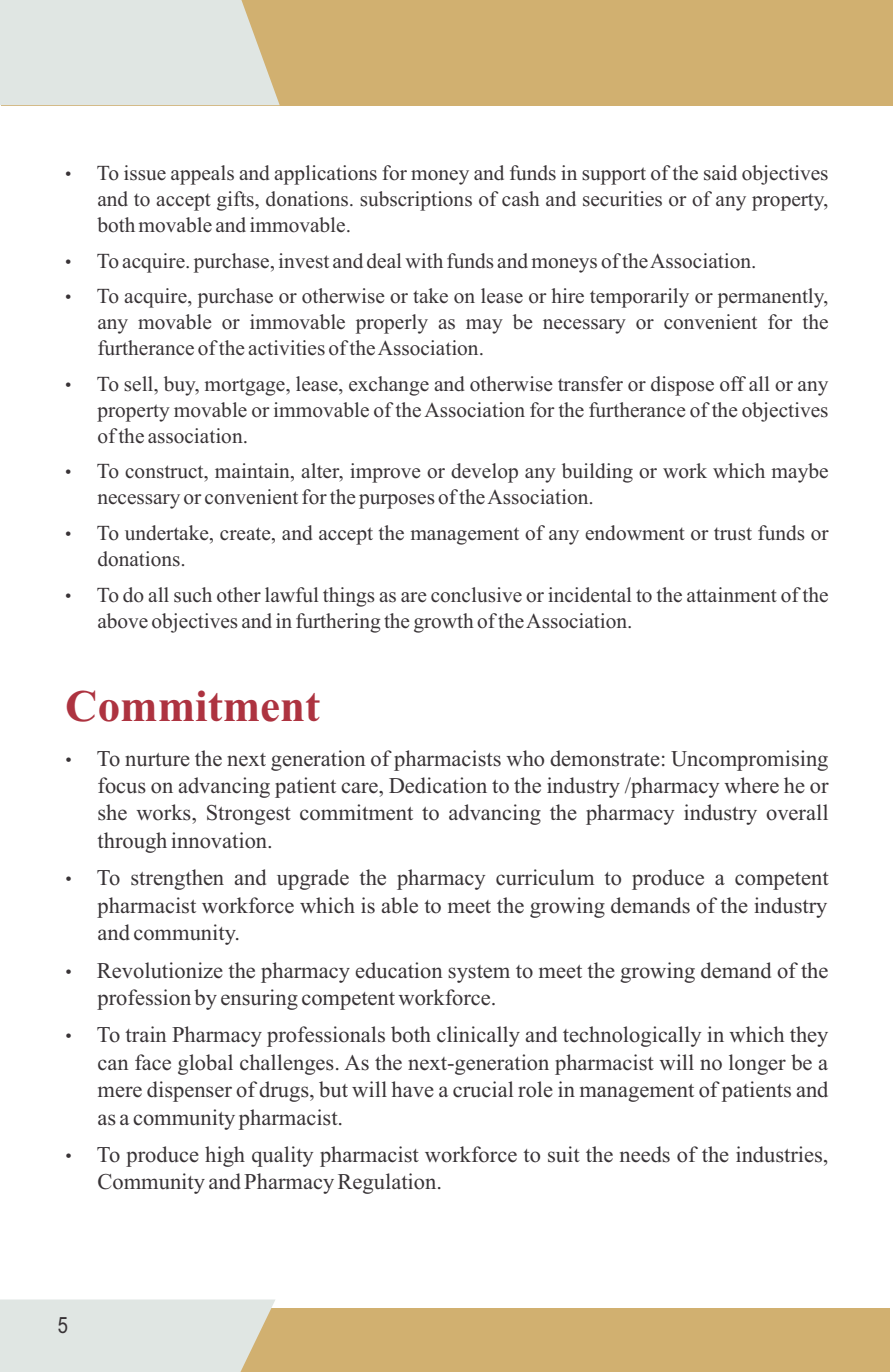
<style>
.page{position:relative;width:893px;height:1372px;background:#fff}
.page>*{position:absolute;margin:0;border:0;box-sizing:border-box;transform-origin:0 0}
.t1{font:700 45px "Times New Roman";color:#ad3340}
.t2{font:22.5px/27.4px "Times New Roman";color:#383336;text-align:justify}
.t3{font:22.5px "Arial Narrow";color:#383336}
.t4{font:21.38px/26.1px "Times New Roman";color:#383336;text-align:justify}
.t5{font:18px "Arial";color:#383336}
.s1{font-family:"Arial";font-size:18px}
</style>
<div class="page">
<div style="left:1px;top:0;width:892px;height:105px;background:#d1b070"></div>
<div style="left:0;top:0;width:280px;height:105px;background:#e0e6e3"></div>
<div style="left:0;top:1307px;width:890px;height:64px;background:#d1b070"></div>
<svg style="left:0;top:1299px;width:276px;height:72px;background:#dfe3dc"></svg>
<p class="t4" style="left:97px;top:162px;width:733px;text-indent:-32px"><span class="s1">•</span> To issue appeals and applications for money and funds in support of the said objectives and to accept gifts, donations. subscriptions of cash and securities or of any property, both movable and immovable.</p>
<p class="t4" style="left:65px;top:249px;width:693px"><span class="s1">•</span> To acquire. purchase, invest and deal with funds and moneys of the Association.</p>
<p class="t4" style="left:97px;top:285px;width:733px;text-indent:-32px"><span class="s1">•</span> To acquire, purchase or otherwise or take on lease or hire temporarily or permanently, any movable or immovable properly as may be necessary or convenient for the furtherance of the activities of the Association.</p>
<p class="t4" style="left:97px;top:372px;width:733px;text-indent:-32px"><span class="s1">•</span> To sell, buy, mortgage, lease, exchange and otherwise transfer or dispose off all or any property movable or immovable of the Association for the furtherance of the objectives of the association.</p>
<p class="t4" style="left:97px;top:460px;width:733px;text-indent:-32px"><span class="s1">•</span> To construct, maintain, alter, improve or develop any building or work which maybe necessary or convenient for the purposes of the Association.</p>
<p class="t4" style="left:97px;top:522px;width:733px;text-indent:-32px"><span class="s1">•</span> To undertake, create, and accept the management of any endowment or trust funds or donations.</p>
<p class="t4" style="left:97px;top:583px;width:733px;text-indent:-32px"><span class="s1">•</span> To do all such other lawful things as are conclusive or incidental to the attainment of the above objectives and in furthering the growth of the Association.</p>
<h1 class="t1" style="left:65px;top:690px;width:256px">Commitment</h1>
<p class="t5" style="left:65px;top:752px;width:8px">•</p>
<p class="t2" style="left:98px;top:774px;width:732px">focus on advancing patient care, Dedication to the industry /pharmacy where he or she works, Strongest commitment to advancing the pharmacy industry overall through innovation.</p>
<p class="t2" style="left:98px;top:866px;width:732px;text-indent:-32px"><span class="s1">•</span> To strengthen and upgrade the pharmacy curriculum to produce a competent pharmacist workforce which is able to meet the growing demands of the industry and community.</p>
<p class="t2" style="left:98px;top:958px;width:732px;text-indent:-32px"><span class="s1">•</span> Revolutionize the pharmacy education system to meet the growing demand of the profession by ensuring competent workforce.</p>
<p class="t2" style="left:98px;top:1023px;width:732px;text-indent:-32px"><span class="s1">•</span> To train Pharmacy professionals both clinically and technologically in which they can face global challenges. As the next-generation pharmacist will no longer be a mere dispenser of drugs, but will have a crucial role in management of patients and as a community pharmacist.</p>
<p class="t2" style="left:98px;top:1142px;width:732px;text-indent:-32px"><span class="s1">•</span> To produce high quality pharmacist workforce to suit the needs of the industries,<br>Community and Pharmacy Regulation.</p>
<p class="t2" style="left:97px;top:746px;width:733px">To nurture the next generation of pharmacists who demonstrate: Uncompromising</p>
<p class="t3" style="left:58px;top:1316px;width:12px">5</p>
</div>
